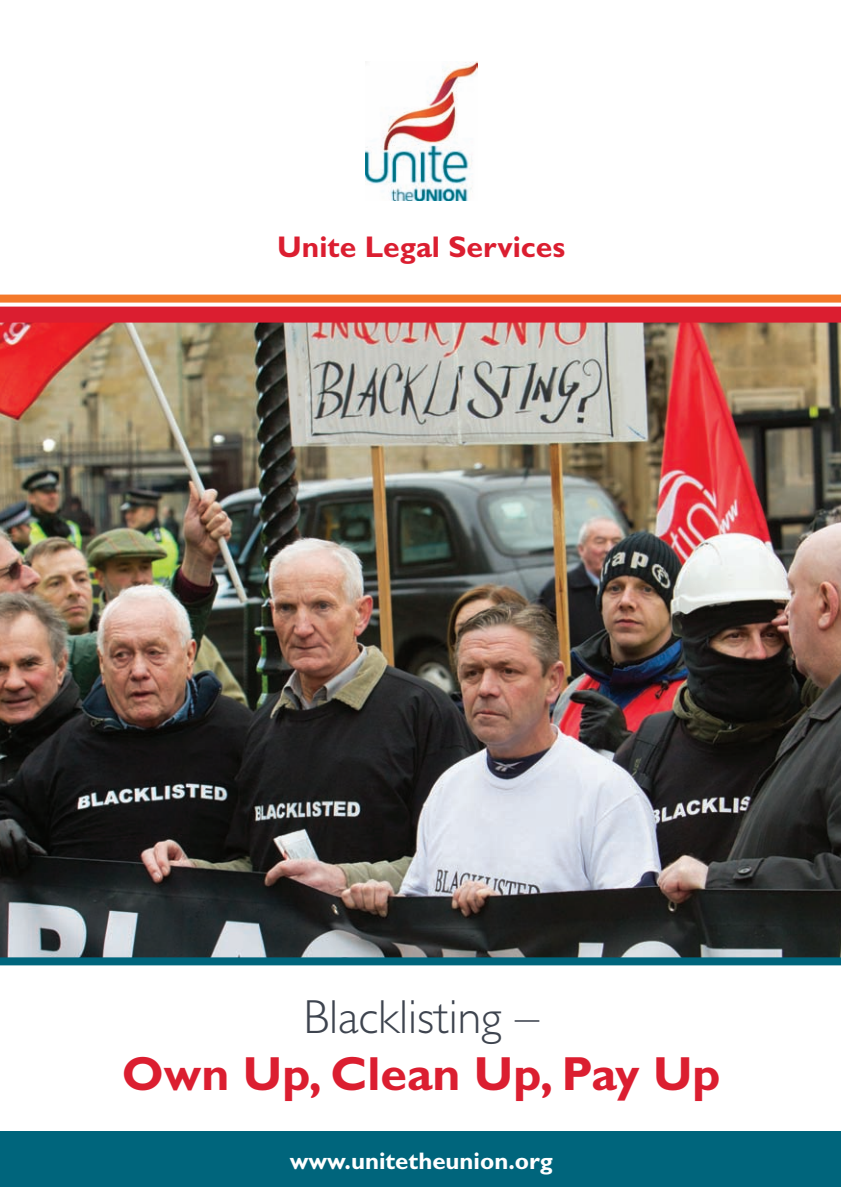
<style>
.page{position:relative;width:841px;height:1187px;background:#fff}
.page>*{position:absolute;margin:0;border:0;box-sizing:border-box;transform-origin:0 0}
.t1{font:700 48px "Gill Sans Std";color:#db1e30}
.t2{font:300 48px "Gill Sans Std";color:#3e444f}
.t3{font:700 30px "Gill Sans Std";color:#db1e30}
.t4{font:700 24px "Gill Sans Std";color:#fff}
</style>
<div class="page">
<img style="left:0;top:323px;width:840px;height:634px">
<div style="left:0;top:1131px;width:840px;height:56px;background:#00657c"></div>
<img style="left:365px;top:62px;width:112px;height:139px">
<div style="left:0;top:295px;width:840px;height:8px;background:#f4792a"></div>
<div style="left:0;top:307px;width:840px;height:16px;background:#db1e30"></div>
<div style="left:0;top:957px;width:840px;height:8px;background:#00657c"></div>
<p class="t3" style="left:277px;top:235px;width:289px">Unite Legal Services</p>
<h1 class="t2" style="left:303px;top:998px;width:237px">Blacklisting –</h1>
<h1 class="t1" style="left:122px;top:1056px;width:600px">Own Up, Clean Up, Pay Up</h1>
<p class="t4" style="left:290px;top:1152px;width:265px">www.unitetheunion.org</p>
</div>
